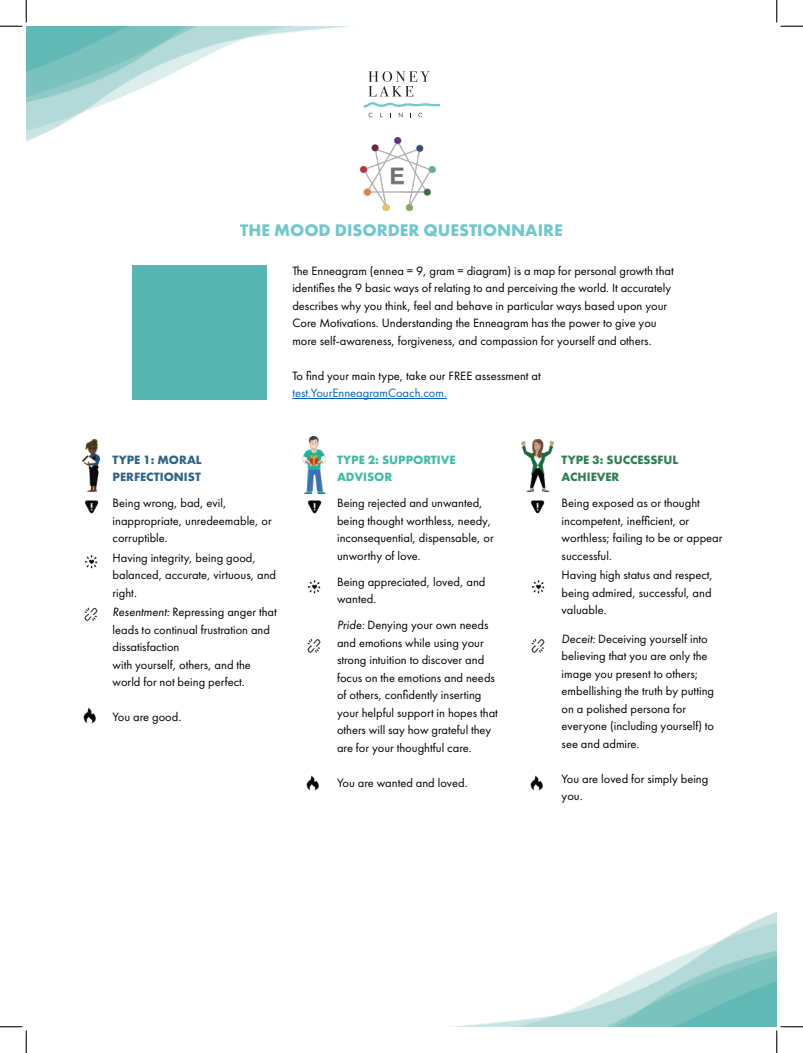
<style>
.page{position:relative;width:803px;height:1053px;background:#fff}
.page>*{position:absolute;margin:0;border:0;box-sizing:border-box;transform-origin:0 0}
.t1{font:700 17.5px "Futura PT";color:#70c8cf}
.t2{font:12.5px/17.5px "Futura PT";color:#000}
.t3{font:12.5px "Futura PT";color:#0562c1}
.t4{font:700 12.5px/17.5px "Futura PT";color:#2f648a}
.t5{font:700 12.5px/17.5px "Futura PT";color:#307f52}
.t6{font:700 12.5px/17.5px "Futura PT";color:#41bba7}
.s1{font-style:italic}
</style>
<div class="page">
<img style="left:26px;top:26px;width:397px;height:116px">
<img style="left:460px;top:912px;width:316px;height:114px">
<svg style="left:368px;top:71px;width:62px;height:25px"></svg>
<svg style="left:368px;top:113px;width:4px;height:4px"></svg>
<svg style="left:380px;top:113px;width:3px;height:4px"></svg>
<svg style="left:399px;top:113px;width:3px;height:4px"></svg>
<svg style="left:418px;top:113px;width:4px;height:4px"></svg>
<svg style="left:363px;top:102px;width:76px;height:5px"></svg>
<img style="left:360px;top:137px;width:76px;height:73px">
<div style="left:133px;top:265px;width:134px;height:135px;background:#57b6b2"></div>
<hr style="left:292px;top:398px;width:155px;height:1px;background:#0562c1">
<img style="left:84px;top:500px;width:15px;height:14px">
<img style="left:85px;top:555px;width:13px;height:14px">
<img style="left:84px;top:607px;width:14px;height:15px">
<img style="left:84px;top:707px;width:12px;height:17px">
<img style="left:83px;top:439px;width:17px;height:52px">
<img style="left:302px;top:436px;width:23px;height:58px">
<img style="left:307px;top:500px;width:15px;height:14px">
<img style="left:530px;top:500px;width:15px;height:14px">
<img style="left:308px;top:580px;width:13px;height:14px">
<img style="left:532px;top:580px;width:13px;height:14px">
<img style="left:307px;top:638px;width:14px;height:15px">
<img style="left:531px;top:638px;width:14px;height:15px">
<img style="left:306px;top:775px;width:13px;height:16px">
<img style="left:530px;top:775px;width:13px;height:16px">
<img style="left:521px;top:439px;width:33px;height:52px">
<svg style="left:0;top:0;width:27px;height:27px"></svg>
<svg style="left:0;top:1026px;width:27px;height:26px"></svg>
<svg style="left:776px;top:0;width:26px;height:27px"></svg>
<svg style="left:775px;top:1025px;width:27px;height:27px"></svg>
<h1 class="t1" style="left:240px;top:220px;width:324px">THE MOOD DISORDER QUESTIONNAIRE</h1>
<p class="t2" style="left:292px;top:263px;width:383px">The Enneagram (ennea = 9, gram = diagram) is a map for personal growth that identifies the 9 basic ways of relating to and perceiving the world. It accurately describes why you think, feel and behave in particular ways based upon your Core Motivations. Understanding the Enneagram has the power to give you more self-awareness, forgiveness, and compassion for yourself and others.</p>
<p class="t2" style="left:292px;top:368px;width:250px">To find your main type, take our FREE assessment at</p>
<p class="t3" style="left:292px;top:388px;width:156px">test.YourEnneagramCoach.com.</p>
<p class="t4" style="left:112px;top:450px;width:91px">TYPE 1: MORAL<br>PERFECTIONIST</p>
<p class="t2" style="left:112px;top:495px;width:161px">Being wrong, bad, evil, inappropriate, unredeemable, or corruptible.</p>
<p class="t2" style="left:112px;top:550px;width:165px">Having integrity, being good, balanced, accurate, virtuous, and right.</p>
<p class="t2" style="left:112px;top:604px;width:166px"><span class="s1">Resentment:</span> Repressing anger that leads to continual frustration and dissatisfaction<br>with yourself, others, and the world for not being perfect.</p>
<p class="t2" style="left:112px;top:709px;width:70px">You are good.</p>
<p class="t6" style="left:337px;top:450px;width:120px">TYPE 2: SUPPORTIVE<br>ADVISOR</p>
<p class="t2" style="left:337px;top:495px;width:158px">Being rejected and unwanted, being thought worthless, needy, inconsequential, dispensable, or unworthy of love.</p>
<p class="t2" style="left:337px;top:574px;width:150px">Being appreciated, loved, and wanted.</p>
<p class="t2" style="left:337px;top:617px;width:162px"><span class="s1">Pride:</span> Denying your own needs and emotions while using your strong intuition to discover and focus on the emotions and needs of others, confidently inserting your helpful support in hopes that others will say how grateful they are for your thoughtful care.</p>
<p class="t2" style="left:337px;top:774px;width:132px">You are wanted and loved.</p>
<p class="t5" style="left:561px;top:450px;width:118px">TYPE 3: SUCCESSFUL<br>ACHIEVER</p>
<p class="t2" style="left:561px;top:495px;width:162px">Being exposed as or thought incompetent, inefficient, or worthless; failing to be or appear successful.</p>
<p class="t2" style="left:561px;top:567px;width:153px;text-align:justify">Having high status and respect, being admired, successful, and valuable.</p>
<p class="t2" style="left:561px;top:630px;width:154px"><span class="s1">Deceit:</span> Deceiving yourself into believing that you are only the image you present to others; embellishing the truth by putting on a polished persona for everyone (including yourself) to see and admire.</p>
<p class="t2" style="left:561px;top:770px;width:148px">You are loved for simply being you.</p>
</div>
